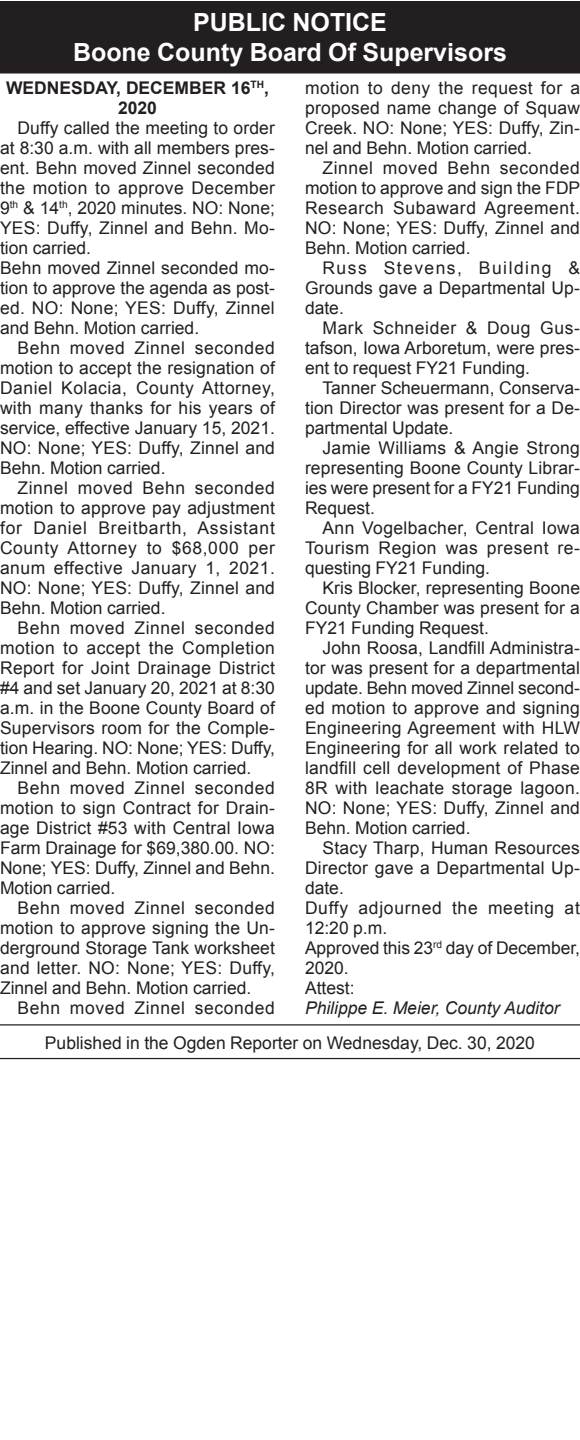
<style>
.page{position:relative;width:580px;height:1440px;background:#fff}
.page>*{position:absolute;margin:0;border:0;box-sizing:border-box;transform-origin:0 0}
.Reversed_Heading_Tit{font:700 25px "Arial";color:#fff}
.Reversed_Heading_All{font:700 25px "Arial";color:#fff}
._1_Column_Arial{font:17.5px/20px "Arial";letter-spacing:.005em;color:#231f20;text-align:justify}
.footer_long{font:17.5px "Arial";color:#231f20}
._1_Column_Arial-2{font:17.5px/20px "Arial";letter-spacing:.04em;color:#231f20}
._1_Column_Arial-3{font:italic 17.5px "Arial";color:#231f20}
._1st_Heading{font:700 17.5px/20px "Arial";color:#231f20;text-align:center}
._1_Column_Arial-4{font:17.5px "Arial";letter-spacing:.035em;color:#231f20}
</style>
<div class="page">
<div style="left:0;top:1px;width:580px;height:43px;background:#231f20"></div>
<div style="left:0;top:31px;width:580px;height:43px;background:#231f20"></div>
<hr style="left:0;top:1024px;width:580px;height:2px;background:#231f20">
<hr style="left:0;top:1058px;width:580px;height:1px;background:#231f20">
<p class="Reversed_Heading_All" style="left:193px;top:5px;width:195px">PUBLIC NOTICE</p>
<p class="Reversed_Heading_Tit" style="left:73px;top:35px;width:435px">Boone County Board Of Supervisors</p>
<p class="_1st_Heading" style="left:6px;top:78px;width:264px">WEDNESDAY, DECEMBER 16<sup>TH</sup>,<br>2020</p>
<p class="_1_Column_Arial" style="left:0;top:118px;width:277px;text-indent:18px">Duffy called the meeting to order at 8:30 a.m. with all members pres&shy;ent. Behn moved Zinnel seconded the motion to approve December 9<sup>th</sup> &amp; 14<sup>th</sup>, 2020 minutes. NO: None; YES: Duffy, Zinnel and Behn. Mo&shy;tion carried.</p>
<p class="_1_Column_Arial" style="left:0;top:258px;width:276px">Behn moved Zinnel seconded mo&shy;tion to approve the agenda as post&shy;ed. NO: None; YES: Duffy, Zinnel and Behn. Motion carried.</p>
<p class="_1_Column_Arial" style="left:0;top:338px;width:277px;text-indent:18px">Behn moved Zinnel seconded motion to accept the resignation of Daniel Kolacia, County Attorney, with many thanks for his years of service, effective January 15, 2021.<br>NO: None; YES: Duffy, Zinnel and Behn. Motion carried.</p>
<p class="_1_Column_Arial" style="left:0;top:478px;width:277px;text-indent:18px">Zinnel moved Behn seconded motion to approve pay adjustment for Daniel Breitbarth, Assistant County Attorney to $68,000 per anum effective January 1, 2021.<br>NO: None; YES: Duffy, Zinnel and Behn. Motion carried.</p>
<p class="_1_Column_Arial" style="left:0;top:618px;width:277px;text-indent:18px">Behn moved Zinnel seconded motion to accept the Completion Report for Joint Drainage District #4 and set January 20, 2021 at 8:30 a.m. in the Boone County Board of Supervisors room for the Comple&shy;tion Hearing. NO: None; YES: Duffy, Zinnel and Behn. Motion carried.</p>
<p class="_1_Column_Arial" style="left:0;top:778px;width:277px;text-indent:18px">Behn moved Zinnel seconded motion to sign Contract for Drain&shy;age District #53 with Central Iowa Farm Drainage for $69,380.00. NO:<br>None; YES: Duffy, Zinnel and Behn.<br>Motion carried.</p>
<p class="_1_Column_Arial" style="left:0;top:898px;width:277px;text-indent:18px">Behn moved Zinnel seconded motion to approve signing the Un&shy;derground Storage Tank worksheet and letter. NO: None; YES: Duffy, Zinnel and Behn. Motion carried.</p>
<p class="_1_Column_Arial-4" style="left:18px;top:996px;width:259px">Behn moved Zinnel seconded</p>
<p class="_1_Column_Arial" style="left:305px;top:78px;width:277px">motion to deny the request for a proposed name change of Squaw Creek. NO: None; YES: Duffy, Zin&shy;nel and Behn. Motion carried.</p>
<p class="_1_Column_Arial" style="left:305px;top:158px;width:277px;text-indent:18px">Zinnel moved Behn seconded motion to approve and sign the FDP Research Subaward Agreement.<br>NO: None; YES: Duffy, Zinnel and Behn. Motion carried.</p>
<p class="_1_Column_Arial" style="left:305px;top:258px;width:277px;text-indent:18px">Russ Stevens, Building &amp; Grounds gave a Departmental Up&shy;date.</p>
<p class="_1_Column_Arial" style="left:305px;top:318px;width:276px;text-indent:18px">Mark Schneider &amp; Doug Gus&shy;tafson, Iowa Arboretum, were pres&shy;ent to request FY21 Funding.</p>
<p class="_1_Column_Arial" style="left:305px;top:378px;width:276px;text-indent:18px">Tanner Scheuermann, Conserva&shy;tion Director was present for a De&shy;partmental Update.</p>
<p class="_1_Column_Arial" style="left:305px;top:438px;width:276px;text-indent:18px">Jamie Williams &amp; Angie Strong representing Boone County Librar&shy;ies were present for a FY21 Funding Request.</p>
<p class="_1_Column_Arial" style="left:305px;top:518px;width:276px;text-indent:18px">Ann Vogelbacher, Central Iowa Tourism Region was present re&shy;questing FY21 Funding.</p>
<p class="_1_Column_Arial" style="left:305px;top:578px;width:277px;text-indent:18px">Kris Blocker, representing Boone County Chamber was present for a FY21 Funding Request.</p>
<p class="_1_Column_Arial" style="left:305px;top:638px;width:277px;text-indent:18px">John Roosa, Landfill Administra&shy;tor was present for a departmental update. Behn moved Zinnel second&shy;ed motion to approve and signing Engineering Agreement with HLW Engineering for all work related to landfill cell development of Phase 8R with leachate storage lagoon.<br>NO: None; YES: Duffy, Zinnel and Behn. Motion carried.</p>
<p class="_1_Column_Arial" style="left:305px;top:838px;width:276px;text-indent:18px">Stacy Tharp, Human Resources Director gave a Departmental Up&shy;date.</p>
<p class="_1_Column_Arial-2" style="left:305px;top:898px;width:276px">Duffy adjourned the meeting at<br>12:20 p.m.</p>
<p class="_1_Column_Arial" style="left:305px;top:938px;width:277px">Approved this 23<sup>rd</sup> day of December,<br>2020.</p>
<p class="_1_Column_Arial" style="left:305px;top:978px;width:51px">Attest:</p>
<p class="_1_Column_Arial-3" style="left:305px;top:996px;width:256px">Philippe E. Meier, County Auditor</p>
<p class="footer_long" style="left:45px;top:1031px;width:492px">Published in the Ogden Reporter on Wednesday, Dec. 30, 2020</p>
</div>
